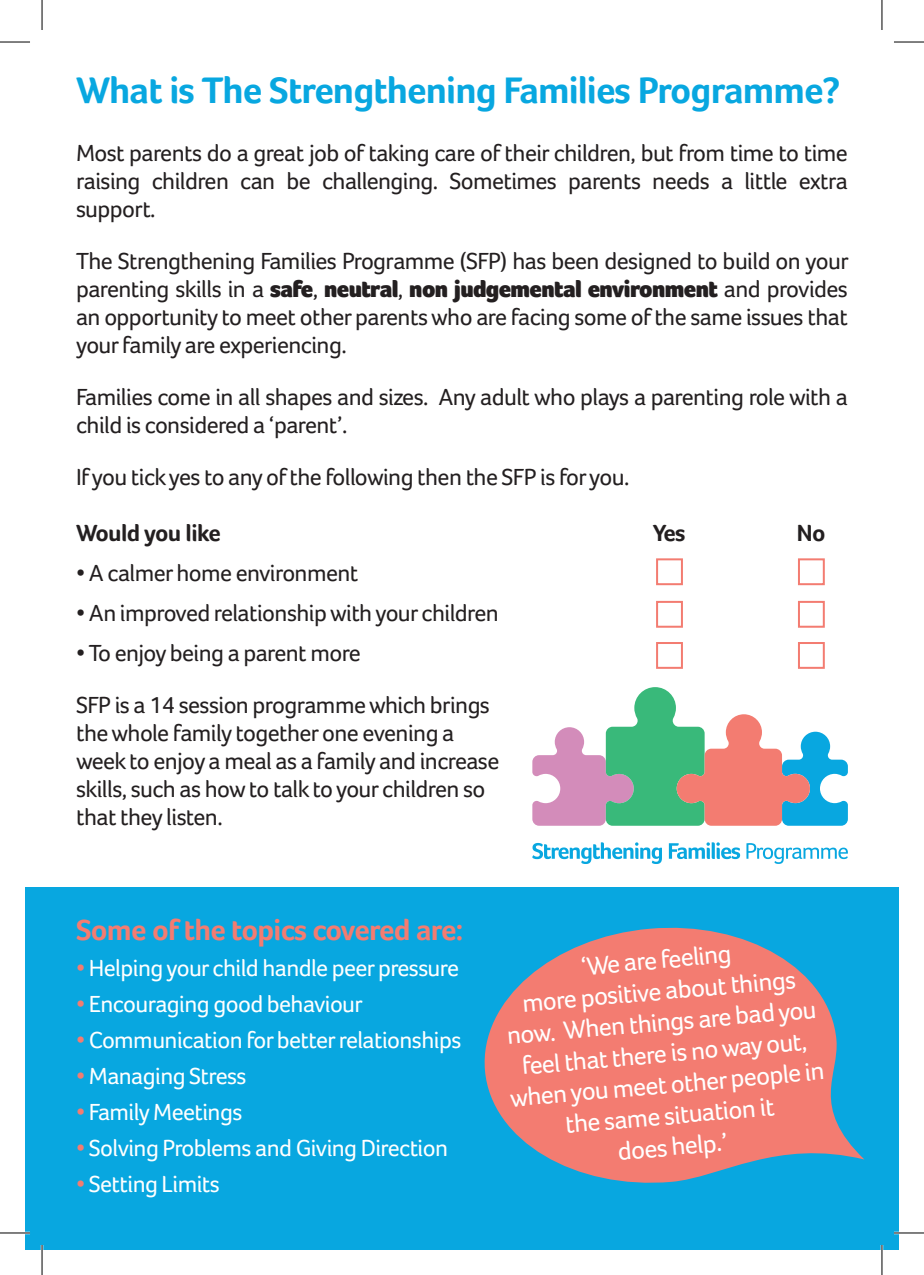
<style>
.page{position:relative;width:924px;height:1275px;background:#fff}
.page>*{position:absolute;margin:0;border:0;box-sizing:border-box;transform-origin:0 0}
.t1{font:700 38px "Foco";letter-spacing:-.025em;color:#08a7e0}
.t2{font:700 30px "Foco";letter-spacing:-.025em;color:#f37c71}
.t3{font:26px/31.2px "Foco";color:#fff;text-align:center}
.t4{font:24px/28px "Foco";letter-spacing:-.025em;color:#231f20}
.t5{font:24px "Foco";letter-spacing:-.025em;color:#fff}
.t6{font:700 24px "Foco";letter-spacing:-.025em;color:#231f20}
.s1{font-weight:900}
.s2{color:#f37c71}
</style>
<div class="page">
<div style="left:25px;top:887px;width:873px;height:363px;background:#08a7e0"></div>
<svg style="left:484px;top:927px;width:380px;height:256px;fill:#f37c71"></svg>
<svg style="left:532px;top:687px;width:315px;height:138px"></svg>
<svg style="left:532px;top:842px;width:315px;height:22px"></svg>
<div style="left:655px;top:558px;width:27px;height:27px;border:2px solid #f37c71"></div>
<div style="left:655px;top:601px;width:27px;height:27px;border:2px solid #f37c71"></div>
<div style="left:655px;top:642px;width:27px;height:27px;border:2px solid #f37c71"></div>
<div style="left:797px;top:558px;width:27px;height:27px;border:2px solid #f37c71"></div>
<div style="left:797px;top:601px;width:27px;height:27px;border:2px solid #f37c71"></div>
<div style="left:797px;top:642px;width:27px;height:27px;border:2px solid #f37c71"></div>
<hr style="left:0;top:1231px;width:30px;height:3px;background:#fff">
<hr style="left:893px;top:1231px;width:30px;height:3px;background:#fff">
<hr style="left:41px;top:1245px;width:2px;height:30px;background:#fff">
<hr style="left:880px;top:1245px;width:2px;height:30px;background:#fff">
<hr style="left:0;top:42px;width:30px;height:1px;background:#000">
<hr style="left:893px;top:42px;width:30px;height:1px;background:#000">
<hr style="left:0;top:1232px;width:30px;height:1px;background:#000">
<hr style="left:893px;top:1232px;width:30px;height:1px;background:#000">
<hr style="left:42px;top:0;width:1px;height:30px;background:#000">
<hr style="left:42px;top:1245px;width:1px;height:30px;background:#000">
<hr style="left:881px;top:0;width:1px;height:30px;background:#000">
<hr style="left:881px;top:1245px;width:1px;height:30px;background:#000">
<h1 class="t1" style="left:76px;top:68px;width:765px">What is The Strengthening Families Programme?</h1>
<p class="t4" style="left:76px;top:138px;width:773px;text-align:justify">Most parents do a great job of taking care of their children, but from time to time raising children can be challenging. Sometimes parents needs a little extra support.</p>
<p class="t4" style="left:76px;top:246px;width:773px;text-align:justify">The Strengthening Families Programme (SFP) has been designed to build on your parenting skills in a <span class="s1">safe</span>, <span class="s1">neutral</span>, <span class="s1">non judgemental environment</span> and provides an opportunity to meet other parents who are facing some of the same issues that your family are experiencing.</p>
<p class="t4" style="left:76px;top:382px;width:773px">Families come in all shapes and sizes. Any adult who plays a parenting role with a child is considered a ‘parent’.</p>
<p class="t4" style="left:76px;top:462px;width:554px">If you tick yes to any of the following then the SFP is for you.</p>
<p class="t6" style="left:76px;top:518px;width:146px">Would you like</p>
<p class="t6" style="left:652px;top:518px;width:34px">Yes</p>
<p class="t6" style="left:796px;top:518px;width:30px">No</p>
<p class="t4" style="left:76px;top:558px;width:284px">• A calmer home environment</p>
<p class="t4" style="left:76px;top:598px;width:424px">• An improved relationship with your children</p>
<p class="t4" style="left:76px;top:626px;width:415px;line-height:52px">• To enjoy being a parent more<br>SFP is a 14 session programme which brings</p>
<p class="t4" style="left:76px;top:718px;width:424px">the whole family together one evening a week to enjoy a meal as a family and increase skills, such as how to talk to your children so that they listen.</p>
<p class="t2" style="left:76px;top:912px;width:388px">Some of the topics covered are:</p>
<p class="t5" style="left:76px;top:954px;width:384px"><span class="s2">•</span> Helping your child handle peer pressure</p>
<p class="t5" style="left:76px;top:990px;width:288px"><span class="s2">•</span> Encouraging good behaviour</p>
<p class="t5" style="left:76px;top:1026px;width:386px"><span class="s2">•</span> Communication for better relationships</p>
<p class="t5" style="left:76px;top:1062px;width:172px"><span class="s2">•</span> Managing Stress</p>
<p class="t5" style="left:76px;top:1098px;width:168px"><span class="s2">•</span> Family Meetings</p>
<p class="t5" style="left:76px;top:1134px;width:373px"><span class="s2">•</span> Solving Problems and Giving Direction</p>
<p class="t5" style="left:76px;top:1170px;width:145px"><span class="s2">•</span> Setting Limits</p>
<p class="t3" style="left:497px;top:958px;width:317px;rotate:-5deg">‘We are feeling<br>more positive about things now. When things are bad you feel that there is no way out, when you meet other people in the same situation it<br>does help.’</p>
</div>
